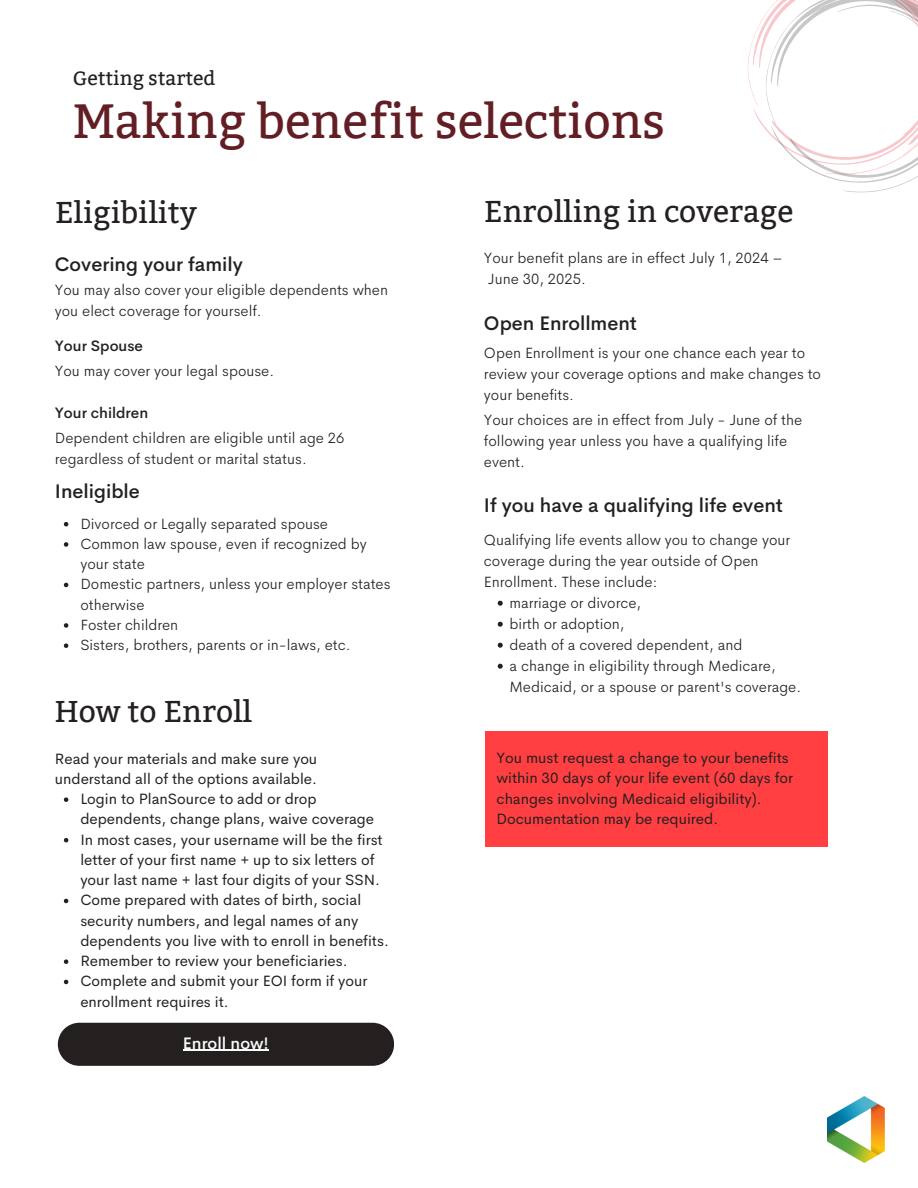
<style>
.page{position:relative;width:918px;height:1188px;background:#fff}
.page>*{position:absolute;margin:0;border:0;box-sizing:border-box;transform-origin:0 0}
.t1{font:48px "Bitter";color:#631e25}
.t2{font:30px "Bitter";color:#242020}
.t3{font:500 19.5px "Cerebri Sans";color:#242020}
.t4{font:19.5px "Bitter";color:#242020}
.t5{font:500 16.5px "Cerebri Sans";color:#fcfcfc}
.t6{font:300 15px/21px "Cerebri Sans";color:#242020}
.t7{font:15px/20.2px "Cerebri Sans";color:#242020}
.t8{font:500 15px "Cerebri Sans";color:#242020}
</style>
<div class="page">
<img style="left:827px;top:1096px;width:58px;height:67px">
<svg style="left:747px;top:0;width:171px;height:193px"></svg>
<div style="left:58px;top:1023px;width:336px;height:43px;background:#242020"></div>
<hr style="left:183px;top:1050px;width:86px;height:1px;background:#fcfcfc">
<div style="left:485px;top:732px;width:342px;height:115px;background:#ff3f42"></div>
<svg style="left:498px;top:601px;width:5px;height:5px"></svg>
<svg style="left:498px;top:622px;width:5px;height:5px"></svg>
<svg style="left:498px;top:643px;width:5px;height:5px"></svg>
<svg style="left:498px;top:664px;width:5px;height:5px"></svg>
<svg style="left:64px;top:797px;width:4px;height:5px"></svg>
<svg style="left:64px;top:838px;width:4px;height:4px"></svg>
<svg style="left:64px;top:899px;width:4px;height:4px"></svg>
<svg style="left:64px;top:959px;width:4px;height:5px"></svg>
<svg style="left:64px;top:980px;width:4px;height:4px"></svg>
<svg style="left:64px;top:522px;width:4px;height:4px"></svg>
<svg style="left:64px;top:542px;width:4px;height:5px"></svg>
<svg style="left:64px;top:583px;width:4px;height:4px"></svg>
<svg style="left:64px;top:623px;width:4px;height:5px"></svg>
<svg style="left:64px;top:643px;width:4px;height:5px"></svg>
<h1 class="t4" style="left:73px;top:67px;width:144px">Getting started</h1>
<h4 class="t1" style="left:73px;top:94px;width:594px">Making benefit selections</h4>
<h5 class="t2" style="left:55px;top:195px;width:144px">Eligibility</h5>
<p class="t2" style="left:484px;top:194px;width:311px">Enrolling in coverage</p>
<p class="t3" style="left:55px;top:252px;width:190px">Covering your family</p>
<p class="t6" style="left:55px;top:280px;width:335px">You may also cover your eligible dependents when you elect coverage for yourself.</p>
<h3 class="t6" style="left:484px;top:247px;width:300px">Your benefit plans are in effect July 1, 2024 –</h3>
<p class="t6" style="left:488px;top:268px;width:99px">June 30, 2025.</p>
<p class="t3" style="left:484px;top:311px;width:154px">Open Enrollment</p>
<h5 class="t8" style="left:55px;top:336px;width:90px">Your Spouse</h5>
<p class="t6" style="left:484px;top:342px;width:339px">Open Enrollment is your one chance each year to review your coverage options and make changes to your benefits.</p>
<h3 class="t6" style="left:484px;top:409px;width:320px">Your choices are in effect from July - June of the following year unless you have a qualifying life event.</h3>
<p class="t6" style="left:55px;top:360px;width:221px">You may cover your legal spouse.</p>
<p class="t8" style="left:55px;top:403px;width:95px">Your children</p>
<p class="t6" style="left:55px;top:427px;width:291px">Dependent children are eligible until age 26 regardless of student or marital status.</p>
<p class="t3" style="left:55px;top:479px;width:87px">Ineligible</p>
<p class="t6" style="left:80px;top:513px;width:249px">Divorced or Legally separated spouse</p>
<p class="t6" style="left:80px;top:534px;width:288px;line-height:20.2px">Common law spouse, even if recognized by your state</p>
<p class="t6" style="left:80px;top:574px;width:312px;line-height:20.2px">Domestic partners, unless your employer states otherwise</p>
<p class="t6" style="left:80px;top:614px;width:99px">Foster children</p>
<p class="t6" style="left:80px;top:634px;width:272px">Sisters, brothers, parents or in-laws, etc.</p>
<h5 class="t2" style="left:55px;top:694px;width:199px">How to Enroll</h5>
<p class="t7" style="left:55px;top:748px;width:264px">Read your materials and make sure you understand all of the options available.</p>
<p class="t7" style="left:80px;top:789px;width:295px">Login to PlanSource to add or drop dependents, change plans, waive coverage</p>
<h3 class="t7" style="left:80px;top:829px;width:304px">In most cases, your username will be the first letter of your first name + up to six letters of your last name + last four digits of your SSN.</h3>
<p class="t7" style="left:80px;top:890px;width:310px">Come prepared with dates of birth, social security numbers, and legal names of any dependents you live with to enroll in benefits.</p>
<p class="t7" style="left:80px;top:951px;width:269px">Remember to review your beneficiaries.</p>
<h3 class="t7" style="left:80px;top:971px;width:289px">Complete and submit your EOI form if your enrollment requires it.</h3>
<p class="t5" style="left:183px;top:1032px;width:87px">Enroll now!</p>
<p class="t3" style="left:484px;top:492px;width:301px">If you have a qualifying life event</p>
<p class="t6" style="left:484px;top:529px;width:308px">Qualifying life events allow you to change your coverage during the year outside of Open<br>Enrollment. These include:</p>
<p class="t6" style="left:509px;top:592px;width:133px">marriage or divorce,</p>
<p class="t6" style="left:509px;top:613px;width:117px">birth or adoption,</p>
<p class="t6" style="left:509px;top:634px;width:234px">death of a covered dependent, and</p>
<h2 class="t6" style="left:509px;top:655px;width:293px">a change in eligibility through Medicare,<br>Medicaid, or a spouse or parent's coverage.</h2>
<h2 class="t7" style="left:497px;top:748px;width:298px">You must request a change to your benefits within 30 days of your life event (60 days for changes involving Medicaid eligibility).</h2>
<h2 class="t7" style="left:497px;top:808px;width:223px">Documentation may be required.</h2>
</div>
